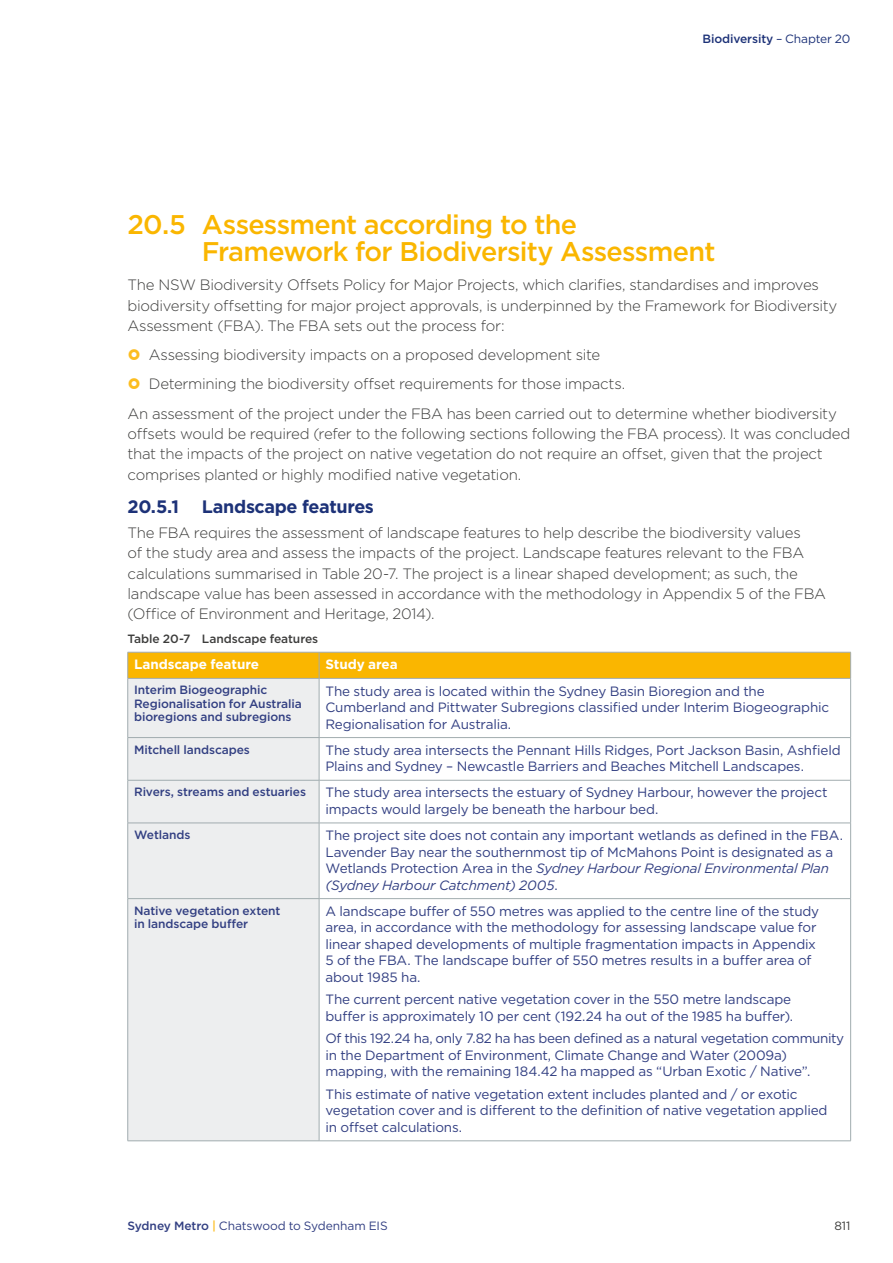
<style>
.page{position:relative;width:893px;height:1263px;background:#fff}
.page>*{position:absolute;margin:0;border:0;box-sizing:border-box;transform-origin:0 0}
.Heading_1{font:500 27px/27px "Gotham";letter-spacing:-.03em;color:#fab600}
.Heading_2{font:700 18px "Gotham";letter-spacing:-.02em;color:#1d3278}
.Text{font:300 15px/20.2px "Gotham";letter-spacing:-.02em;color:#3c3c3b}
.Table_text{font:13.5px/16.5px "Gotham";letter-spacing:-.015em;color:#323f82}
.Table_head{font:700 13.5px "Gotham";letter-spacing:-.01em;color:#fff}
.Table_subhead{font:500 12px/13.5px "Gotham";letter-spacing:-.01em;color:#323f82}
.t1{font:12px "Gotham";letter-spacing:-.005em;color:#323f82}
.Figure___caption_hea{font:500 12px "Gotham";letter-spacing:-.01em;color:#3c3c3b}
.t2{font:500 12px "Gotham";letter-spacing:-.01em;color:#1d3278}
.t3{font:12px "Gotham";color:#3c3c3b}
.s1{font-weight:400}
.s2{font-style:italic}
.s3{font-weight:500}
.s4{font-weight:500;color:#fcbd20}
</style>
<div class="page">
<div style="left:128px;top:679px;width:191px;height:461px;background:#edeeef"></div>
<svg style="left:320px;top:779px;width:530px;height:121px"></svg>
<hr style="left:128px;top:737px;width:191px;height:1px;background:#a1acaf">
<hr style="left:319px;top:737px;width:532px;height:1px;background:#a1acaf">
<hr style="left:128px;top:780px;width:191px;height:1px;background:#a1acaf">
<hr style="left:319px;top:780px;width:532px;height:1px;background:#a1acaf">
<hr style="left:128px;top:823px;width:191px;height:1px;background:#a1acaf">
<hr style="left:319px;top:823px;width:532px;height:1px;background:#a1acaf">
<hr style="left:850px;top:678px;width:1px;height:59px;background:#a1acaf">
<hr style="left:850px;top:738px;width:1px;height:42px;background:#a1acaf">
<hr style="left:850px;top:780px;width:1px;height:43px;background:#a1acaf">
<hr style="left:850px;top:823px;width:1px;height:75px;background:#a1acaf">
<hr style="left:127px;top:678px;width:1px;height:59px;background:#a1acaf">
<hr style="left:319px;top:678px;width:1px;height:59px;background:#a1acaf">
<hr style="left:127px;top:738px;width:1px;height:42px;background:#a1acaf">
<hr style="left:319px;top:738px;width:1px;height:42px;background:#a1acaf">
<hr style="left:127px;top:780px;width:1px;height:43px;background:#a1acaf">
<hr style="left:319px;top:780px;width:1px;height:43px;background:#a1acaf">
<hr style="left:127px;top:823px;width:1px;height:75px;background:#a1acaf">
<hr style="left:319px;top:823px;width:1px;height:75px;background:#a1acaf">
<svg style="left:127px;top:652px;width:724px;height:26px;background:#f6b507"></svg>
<hr style="left:128px;top:678px;width:191px;height:1px;background:#a1acaf">
<hr style="left:319px;top:678px;width:532px;height:1px;background:#a1acaf">
<hr style="left:319px;top:898px;width:532px;height:1px;background:#a1acaf">
<hr style="left:850px;top:899px;width:1px;height:241px;background:#a1acaf">
<hr style="left:319px;top:1140px;width:532px;height:1px;background:#a1acaf">
<hr style="left:128px;top:898px;width:191px;height:1px;background:#a1acaf">
<hr style="left:127px;top:899px;width:1px;height:241px;background:#a1acaf">
<hr style="left:319px;top:899px;width:1px;height:241px;background:#a1acaf">
<hr style="left:128px;top:1140px;width:191px;height:1px;background:#a1acaf">
<p class="t2" style="left:702px;top:31px;width:150px">Biodiversity <span class="s1">– Chapter 20</span></p>
<h2 class="Heading_1" style="left:202px;top:211px;width:515px;text-indent:-74px">20.5 Assessment according to the<br>Framework for Biodiversity Assessment</h2>
<p class="Text" style="left:128px;top:275px;width:711px">The NSW Biodiversity Offsets Policy for Major Projects, which clarifies, standardises and improves biodiversity offsetting for major project approvals, is underpinned by the Framework for Biodiversity<br>Assessment (FBA). The FBA sets out the process for:</p>
<p class="Text" style="left:149px;top:344px;width:453px">Assessing biodiversity impacts on a proposed development site</p>
<p class="Text" style="left:149px;top:374px;width:478px">Determining the biodiversity offset requirements for those impacts.</p>
<p class="Text" style="left:128px;top:403px;width:724px">An assessment of the project under the FBA has been carried out to determine whether biodiversity offsets would be required (refer to the following sections following the FBA process). It was concluded that the impacts of the project on native vegetation do not require an offset, given that the project comprises planted or highly modified native vegetation.</p>
<h3 class="Heading_2" style="left:128px;top:495px;width:53px">20.5.1</h3>
<h3 class="Heading_2" style="left:202px;top:495px;width:174px">Landscape features</h3>
<p class="Text" style="left:128px;top:522px;width:700px">The FBA requires the assessment of landscape features to help describe the biodiversity values<br>of the study area and assess the impacts of the project. Landscape features relevant to the FBA calculations summarised in Table 20-7. The project is a linear shaped development; as such, the landscape value has been assessed in accordance with the methodology in Appendix 5 of the FBA (Office of Environment and Heritage, 2014).</p>
<p class="Figure___caption_hea" style="left:128px;top:631px;width:192px">Table 20-7 Landscape features</p>
<p class="Table_head" style="left:134px;top:656px;width:126px">Landscape feature</p>
<p class="Table_head" style="left:325px;top:656px;width:74px">Study area</p>
<p class="Table_subhead" style="left:134px;top:683px;width:169px">Interim Biogeographic<br>Regionalisation for Australia bioregions and subregions</p>
<p class="Table_text" style="left:325px;top:682px;width:505px">The study area is located within the Sydney Basin Bioregion and the<br>Cumberland and Pittwater Subregions classified under Interim Biogeographic<br>Regionalisation for Australia.</p>
<p class="Table_subhead" style="left:134px;top:742px;width:117px">Mitchell landscapes</p>
<p class="Table_text" style="left:325px;top:741px;width:517px">The study area intersects the Pennant Hills Ridges, Port Jackson Basin, Ashfield<br>Plains and Sydney – Newcastle Barriers and Beaches Mitchell Landscapes.</p>
<p class="Table_subhead" style="left:134px;top:785px;width:173px">Rivers, streams and estuaries</p>
<p class="Table_text" style="left:325px;top:784px;width:504px">The study area intersects the estuary of Sydney Harbour, however the project impacts would largely be beneath the harbour bed.</p>
<p class="Table_subhead" style="left:134px;top:828px;width:58px">Wetlands</p>
<p class="Table_text" style="left:325px;top:827px;width:519px">The project site does not contain any important wetlands as defined in the FBA.<br>Lavender Bay near the southernmost tip of McMahons Point is designated as a Wetlands Protection Area in the <span class="s2">Sydney Harbour Regional Environmental Plan (Sydney Harbour Catchment) 2005</span>.</p>
<p class="Table_subhead" style="left:134px;top:903px;width:148px">Native vegetation extent in landscape buffer</p>
<p class="Table_text" style="left:325px;top:902px;width:495px">A landscape buffer of 550 metres was applied to the centre line of the study area, in accordance with the methodology for assessing landscape value for linear shaped developments of multiple fragmentation impacts in Appendix 5 of the FBA. The landscape buffer of 550 metres results in a buffer area of about 1985 ha.</p>
<p class="Table_text" style="left:325px;top:991px;width:469px">The current percent native vegetation cover in the 550 metre landscape buffer is approximately 10 per cent (192.24 ha out of the 1985 ha buffer).</p>
<p class="Table_text" style="left:325px;top:1030px;width:520px">Of this 192.24 ha, only 7.82 ha has been defined as a natural vegetation community in the Department of Environment, Climate Change and Water (2009a) mapping, with the remaining 184.42 ha mapped as “Urban Exotic / Native”.</p>
<p class="Table_text" style="left:325px;top:1085px;width:503px">This estimate of native vegetation extent includes planted and / or exotic vegetation cover and is different to the definition of native vegetation applied in offset calculations.</p>
<p class="t1" style="left:128px;top:1218px;width:262px"><span class="s3">Sydney Metro</span> <span class="s4">|</span> Chatswood to Sydenham EIS</p>
<p class="t3" style="left:834px;top:1218px;width:18px">811</p>
</div>
